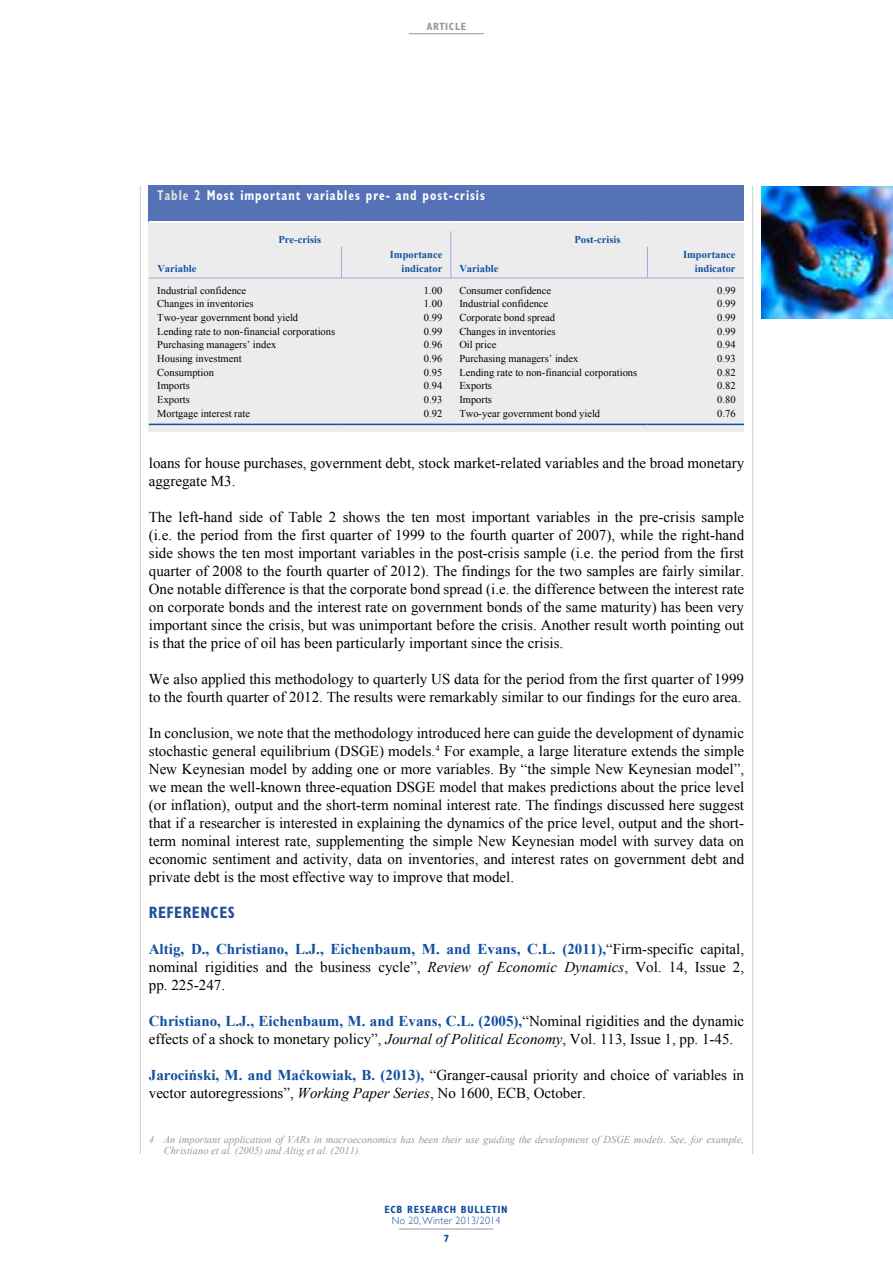
<style>
.page{position:relative;width:893px;height:1263px;background:#fff}
.page>*{position:absolute;margin:0;border:0;box-sizing:border-box;transform-origin:0 0}
.t1{font:700 condensed 16.5px "Gill Sans Myriad";letter-spacing:.035em;color:#22509b;scale:.95 1}
.t2{font:15px/18px "Times New Roman WGL";color:#000}
.t3{font:700 condensed 14.25px "Gill Sans Myriad";letter-spacing:.08em;color:#fff;scale:.85 1}
.t4{font:10.5px "Times New Roman WGL";color:#000}
.t5{font:italic 10.5px/11.1px "Times New Roman WGL";color:#989898}
.t6{font:700 10.5px/13.5px "Times New Roman WGL";color:#114fa0;text-align:right}
.t7{font:700 condensed 10.5px "Gill Sans Myriad";letter-spacing:.06em;color:#114fa0}
.t8{font:300 10.5px "Gill Sans";letter-spacing:.03em;color:#114fa0;scale:.95 1}
.t9{font:700 condensed 10.5px "Gill Sans Myriad";letter-spacing:.06em;color:#989898}
.s1{color:#e2e3e3}
.s2{font-weight:700;color:#114fa0}
.s3{font-style:italic}
</style>
<div class="page">
<hr style="left:140px;top:186px;width:1px;height:968px;background:#d0d1d1">
<hr style="left:752px;top:186px;width:1px;height:968px;background:#d0d1d1">
<hr style="left:409px;top:33px;width:75px;height:1px;background:#989898">
<hr style="left:399px;top:1229px;width:94px;height:1px;background:#989898">
<img style="left:761px;top:186px;width:132px;height:132px">
<div style="left:149px;top:186px;width:595px;height:246px;background:#ececec"></div>
<div style="left:149px;top:186px;width:595px;height:36px;background:#5572b7"></div>
<svg style="left:450px;top:231px;width:1px;height:16px"></svg>
<hr style="left:149px;top:278px;width:193px;height:1px;background:#9da9dc">
<hr style="left:342px;top:278px;width:109px;height:1px;background:#9da9dc">
<hr style="left:451px;top:278px;width:196px;height:1px;background:#9da9dc">
<hr style="left:647px;top:278px;width:97px;height:1px;background:#9da9dc">
<hr style="left:341px;top:247px;width:1px;height:31px;background:#9da9dc">
<hr style="left:647px;top:247px;width:1px;height:31px;background:#9da9dc">
<hr style="left:149px;top:221px;width:193px;height:1px;background:#fff">
<hr style="left:342px;top:221px;width:109px;height:1px;background:#fff">
<hr style="left:451px;top:221px;width:196px;height:1px;background:#fff">
<hr style="left:647px;top:221px;width:97px;height:1px;background:#fff">
<hr style="left:149px;top:424px;width:193px;height:1px;background:#114fa0">
<hr style="left:342px;top:424px;width:109px;height:1px;background:#114fa0">
<hr style="left:451px;top:424px;width:196px;height:1px;background:#114fa0">
<hr style="left:647px;top:424px;width:97px;height:1px;background:#114fa0">
<hr style="left:450px;top:247px;width:1px;height:31px;background:#9da9dc">
<p class="t9" style="left:427px;top:20px;width:41px">article</p>
<p class="t3" style="left:157px;top:186px;width:387px"><span class="s1">Table 2</span> most important variables pre- and post-crisis</p>
<p class="t6" style="left:279px;top:232px;width:44px">Pre-crisis</p>
<p class="t6" style="left:574px;top:232px;width:48px">Post-crisis</p>
<p class="t6" style="left:157px;top:261px;width:41px">Variable</p>
<p class="t6" style="left:390px;top:248px;width:54px">Importance indicator</p>
<p class="t6" style="left:459px;top:261px;width:41px">Variable</p>
<p class="t6" style="left:683px;top:248px;width:54px">Importance indicator</p>
<p class="t4" style="left:157px;top:283px;width:90px">Industrial confidence</p>
<p class="t4" style="left:424px;top:283px;width:20px">1.00</p>
<p class="t4" style="left:459px;top:283px;width:93px">Consumer confidence</p>
<p class="t4" style="left:717px;top:283px;width:20px">0.99</p>
<p class="t4" style="left:157px;top:297px;width:98px">Changes in inventories</p>
<p class="t4" style="left:424px;top:297px;width:20px">1.00</p>
<p class="t4" style="left:459px;top:297px;width:90px">Industrial confidence</p>
<p class="t4" style="left:717px;top:297px;width:20px">0.99</p>
<p class="t4" style="left:157px;top:311px;width:142px">Two-year government bond yield</p>
<p class="t4" style="left:424px;top:311px;width:20px">0.99</p>
<p class="t4" style="left:459px;top:311px;width:97px">Corporate bond spread</p>
<p class="t4" style="left:717px;top:311px;width:20px">0.99</p>
<p class="t4" style="left:157px;top:324px;width:179px">Lending rate to non-financial corporations</p>
<p class="t4" style="left:424px;top:324px;width:20px">0.99</p>
<p class="t4" style="left:459px;top:324px;width:98px">Changes in inventories</p>
<p class="t4" style="left:717px;top:324px;width:20px">0.99</p>
<p class="t4" style="left:157px;top:338px;width:120px">Purchasing managers’ index</p>
<p class="t4" style="left:424px;top:338px;width:20px">0.96</p>
<p class="t4" style="left:459px;top:338px;width:39px">Oil price</p>
<p class="t4" style="left:717px;top:338px;width:20px">0.94</p>
<p class="t4" style="left:157px;top:351px;width:86px">Housing investment</p>
<p class="t4" style="left:424px;top:351px;width:20px">0.96</p>
<p class="t4" style="left:459px;top:351px;width:120px">Purchasing managers’ index</p>
<p class="t4" style="left:717px;top:351px;width:20px">0.93</p>
<p class="t4" style="left:157px;top:365px;width:58px">Consumption</p>
<p class="t4" style="left:424px;top:365px;width:20px">0.95</p>
<p class="t4" style="left:459px;top:365px;width:179px">Lending rate to non-financial corporations</p>
<p class="t4" style="left:717px;top:365px;width:20px">0.82</p>
<p class="t4" style="left:157px;top:379px;width:34px">Imports</p>
<p class="t4" style="left:424px;top:379px;width:20px">0.94</p>
<p class="t4" style="left:459px;top:379px;width:34px">Exports</p>
<p class="t4" style="left:717px;top:379px;width:20px">0.82</p>
<p class="t4" style="left:157px;top:392px;width:34px">Exports</p>
<p class="t4" style="left:424px;top:392px;width:20px">0.93</p>
<p class="t4" style="left:459px;top:392px;width:34px">Imports</p>
<p class="t4" style="left:717px;top:392px;width:20px">0.80</p>
<p class="t4" style="left:157px;top:406px;width:94px">Mortgage interest rate</p>
<p class="t4" style="left:424px;top:406px;width:20px">0.92</p>
<p class="t4" style="left:459px;top:406px;width:142px">Two-year government bond yield</p>
<p class="t4" style="left:717px;top:406px;width:20px">0.76</p>
<p class="t2" style="left:149px;top:454px;width:597px">loans for house purchases, government debt, stock market-related variables and the broad monetary aggregate M3.</p>
<p class="t2" style="left:149px;top:508px;width:597px;text-align:justify">The left-hand side of Table 2 shows the ten most important variables in the pre-crisis sample (i.e. the period from the first quarter of 1999 to the fourth quarter of 2007), while the right-hand side shows the ten most important variables in the post-crisis sample (i.e. the period from the first quarter of 2008 to the fourth quarter of 2012). The findings for the two samples are fairly similar.<br>One notable difference is that the corporate bond spread (i.e. the difference between the interest rate on corporate bonds and the interest rate on government bonds of the same maturity) has been very important since the crisis, but was unimportant before the crisis. Another result worth pointing out is that the price of oil has been particularly important since the crisis.</p>
<p class="t2" style="left:149px;top:670px;width:597px">We also applied this methodology to quarterly US data for the period from the first quarter of 1999 to the fourth quarter of 2012. The results were remarkably similar to our findings for the euro area.</p>
<p class="t2" style="left:149px;top:724px;width:597px;text-align:justify">In conclusion, we note that the methodology introduced here can guide the development of dynamic stochastic general equilibrium (DSGE) models.<sup>4</sup> For example, a large literature extends the simple New Keynesian model by adding one or more variables. By “the simple New Keynesian model”, we mean the well-known three-equation DSGE model that makes predictions about the price level (or inflation), output and the short-term nominal interest rate. The findings discussed here suggest that if a researcher is interested in explaining the dynamics of the price level, output and the short&shy;term nominal interest rate, supplementing the simple New Keynesian model with survey data on economic sentiment and activity, data on inventories, and interest rates on government debt and private debt is the most effective way to improve that model.</p>
<p class="t1" style="left:149px;top:903px;width:92px">REFERENCES</p>
<p class="t2" style="left:149px;top:940px;width:597px;text-align:justify"><span class="s2">Altig, D., Christiano, L.J., Eichenbaum, M. and Evans, C.L. (2011),</span>“Firm-specific capital, nominal rigidities and the business cycle”, <span class="s3">Review of Economic Dynamics</span>, Vol. 14, Issue 2, pp. 225-247.</p>
<p class="t2" style="left:149px;top:1012px;width:597px"><span class="s2">Christiano, L.J., Eichenbaum, M. and Evans, C.L. (2005),</span>“Nominal rigidities and the dynamic effects of a shock to monetary policy”, <span class="s3">Journal of Political Economy</span>, Vol. 113, Issue 1, pp. 1-45.</p>
<p class="t2" style="left:149px;top:1066px;width:597px"><span class="s2">Jarociński, M. and Maćkowiak, B. (2013),</span> “Granger-causal priority and choice of variables in vector autoregressions”, <span class="s3">Working Paper Series</span>, No 1600, ECB, October.</p>
<p class="t5" style="left:164px;top:1134px;width:582px;text-indent:-15px">4 An important application of VARs in macroeconomics has been their use guiding the development of DSGE models. See, for example,<br>Christiano et al. (2005) and Altig et al. (2011).</p>
<p class="t7" style="left:385px;top:1203px;width:48px">ECB RESEARC</p>
<p class="t7" style="left:450px;top:1203px;width:31px">H BULLETI</p>
<p class="t7" style="left:501px;top:1203px;width:8px">N</p>
<p class="t8" style="left:392px;top:1214px;width:116px">No 20, Winter 2013/2014</p>
<p class="t7" style="left:444px;top:1232px;width:7px">7</p>
</div>
